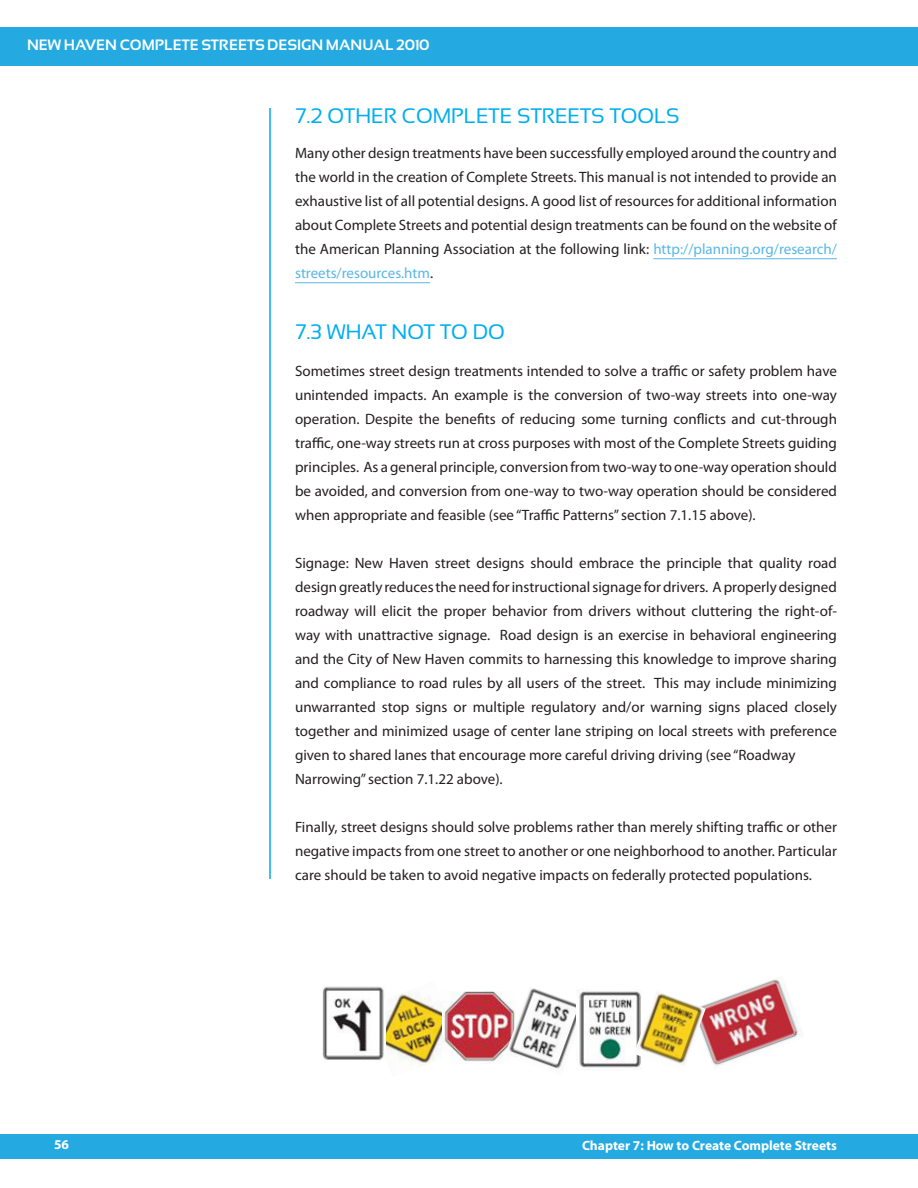
<style>
.page{position:relative;width:918px;height:1188px;background:#fff}
.page>*{position:absolute;margin:0;border:0;box-sizing:border-box;transform-origin:0 0}
.Sub_Heading_1{font:21px "Sansation";color:#00aeef}
.Body_Text{font:15px/24px "Myriad Pro";color:#231f20;text-align:justify}
.t1{font:700 15px "Sansation";color:#fff}
.t2{font:700 13.5px "Myriad Pro";color:#fff}
.s1{color:#58b7e7}
</style>
<div class="page">
<div style="left:0;top:27px;width:918px;height:38px;background:#24aae1"></div>
<div style="left:0;top:1134px;width:918px;height:25px;background:#24aae1"></div>
<hr style="left:653px;top:258px;width:184px;height:1px;background:#58b7e7">
<hr style="left:295px;top:282px;width:135px;height:1px;background:#58b7e7">
<img style="left:386px;top:992px;width:57px;height:75px">
<img style="left:443px;top:991px;width:62px;height:72px">
<img style="left:706px;top:978px;width:98px;height:89px">
<img style="left:322px;top:986px;width:62px;height:74px">
<img style="left:505px;top:988px;width:71px;height:81px">
<img style="left:577px;top:990px;width:57px;height:80px">
<img style="left:634px;top:991px;width:72px;height:78px">
<hr style="left:269px;top:108px;width:2px;height:771px;background:#00aeef">
<p class="t1" style="left:27px;top:37px;width:404px">NEW HAVEN COMPLETE STREETS DESIGN MANUAL 2010</p>
<p class="Sub_Heading_1" style="left:295px;top:104px;width:386px">7.2 OTHER COMPLETE STREETS TOOLS</p>
<p class="Body_Text" style="left:295px;top:141px;width:543px">Many other design treatments have been successfully employed around the country and the world in the creation of Complete Streets. This manual is not intended to provide an exhaustive list of all potential designs. A good list of resources for additional information about Complete Streets and potential design treatments can be found on the website of the American Planning Association at the following link: <span class="s1">http://planning.org/research/ streets/resources.htm</span>.</p>
<p class="Sub_Heading_1" style="left:295px;top:320px;width:211px">7.3 WHAT NOT TO DO</p>
<p class="Body_Text" style="left:295px;top:358px;width:543px">Sometimes street design treatments intended to solve a traffic or safety problem have unintended impacts. An example is the conversion of two-way streets into one-way operation. Despite the benefits of reducing some turning conflicts and cut-through traffic, one-way streets run at cross purposes with most of the Complete Streets guiding principles. As a general principle, conversion from two-way to one-way operation should be avoided, and conversion from one-way to two-way operation should be considered when appropriate and feasible (see “Traffic Patterns” section 7.1.15 above).</p>
<p class="Body_Text" style="left:295px;top:550px;width:543px">Signage: New Haven street designs should embrace the principle that quality road design greatly reduces the need for instructional signage for drivers. A properly designed roadway will elicit the proper behavior from drivers without cluttering the right-of&shy;way with unattractive signage. Road design is an exercise in behavioral engineering and the City of New Haven commits to harnessing this knowledge to improve sharing and compliance to road rules by all users of the street. This may include minimizing unwarranted stop signs or multiple regulatory and/or warning signs placed closely together and minimized usage of center lane striping on local streets with preference given to shared lanes that encourage more careful driving driving (see “Roadway</p>
<p class="Body_Text" style="left:295px;top:766px;width:209px">Narrowing” section 7.1.22 above).</p>
<p class="Body_Text" style="left:295px;top:814px;width:543px">Finally, street designs should solve problems rather than merely shifting traffic or other negative impacts from one street to another or one neighborhood to another. Particular care should be taken to avoid negative impacts on federally protected populations.</p>
<p class="t2" style="left:54px;top:1136px;width:16px">56</p>
<p class="t2" style="left:582px;top:1137px;width:257px">Chapter 7: How to Create Complete Streets</p>
</div>
